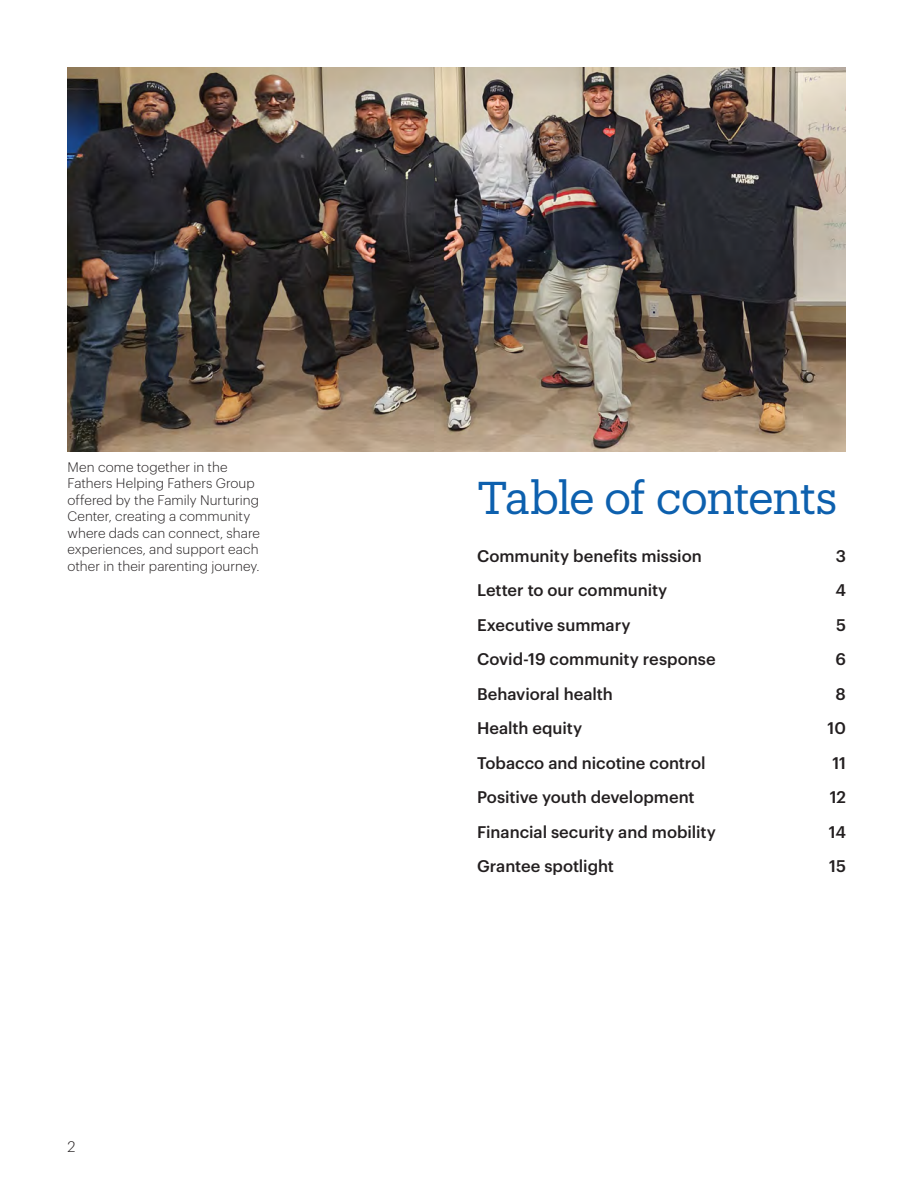
<style>
.page{position:relative;width:918px;height:1188px;background:#fff}
.page>*{position:absolute;margin:0;border:0;box-sizing:border-box;transform-origin:0 0}
.Headline_30_35__insi{font:45px "Produkt";letter-spacing:-.02em;color:#0d60ae}
.Body_medium_11_14{font:500 16.5px "Graphik";color:#231f20}
.t1{font:300 15px "Graphik";color:#231f20}
.Small_body_9_11{font:300 13.5px/16.5px "Graphik";letter-spacing:.005em;color:#231f20}
</style>
<div class="page">
<img style="left:68px;top:68px;width:777px;height:384px">
<p class="Small_body_9_11" style="left:68px;top:458px;width:194px">Men come together in the<br>Fathers Helping Fathers Group offered by the Family Nurturing<br>Center, creating a community where dads can connect, share experiences, and support each other in their parenting journey.</p>
<p class="t1" style="left:68px;top:1136px;width:10px">2</p>
<p class="Headline_30_35__insi" style="left:477px;top:466px;width:362px">Table of contents</p>
<p class="Body_medium_11_14" style="left:477px;top:543px;width:226px">Community benefits mission</p>
<p class="Body_medium_11_14" style="left:836px;top:543px;width:12px">3</p>
<p class="Body_medium_11_14" style="left:477px;top:578px;width:192px">Letter to our community</p>
<p class="Body_medium_11_14" style="left:835px;top:578px;width:12px">4</p>
<p class="Body_medium_11_14" style="left:477px;top:612px;width:155px">Executive summary</p>
<p class="Body_medium_11_14" style="left:836px;top:612px;width:11px">5</p>
<p class="Body_medium_11_14" style="left:477px;top:647px;width:240px">Covid-19 community response</p>
<p class="Body_medium_11_14" style="left:835px;top:647px;width:12px">6</p>
<p class="Body_medium_11_14" style="left:477px;top:681px;width:137px">Behavioral health</p>
<p class="Body_medium_11_14" style="left:836px;top:681px;width:12px">8</p>
<p class="Body_medium_11_14" style="left:477px;top:716px;width:107px">Health equity</p>
<p class="Body_medium_11_14" style="left:828px;top:716px;width:20px">10</p>
<p class="Body_medium_11_14" style="left:477px;top:750px;width:230px">Tobacco and nicotine control</p>
<p class="Body_medium_11_14" style="left:832px;top:750px;width:15px">11</p>
<p class="Body_medium_11_14" style="left:477px;top:785px;width:219px">Positive youth development</p>
<p class="Body_medium_11_14" style="left:830px;top:785px;width:18px">12</p>
<p class="Body_medium_11_14" style="left:477px;top:819px;width:240px">Financial security and mobility</p>
<p class="Body_medium_11_14" style="left:829px;top:819px;width:19px">14</p>
<p class="Body_medium_11_14" style="left:477px;top:854px;width:139px">Grantee spotlight</p>
<p class="Body_medium_11_14" style="left:829px;top:854px;width:18px">15</p>
</div>
